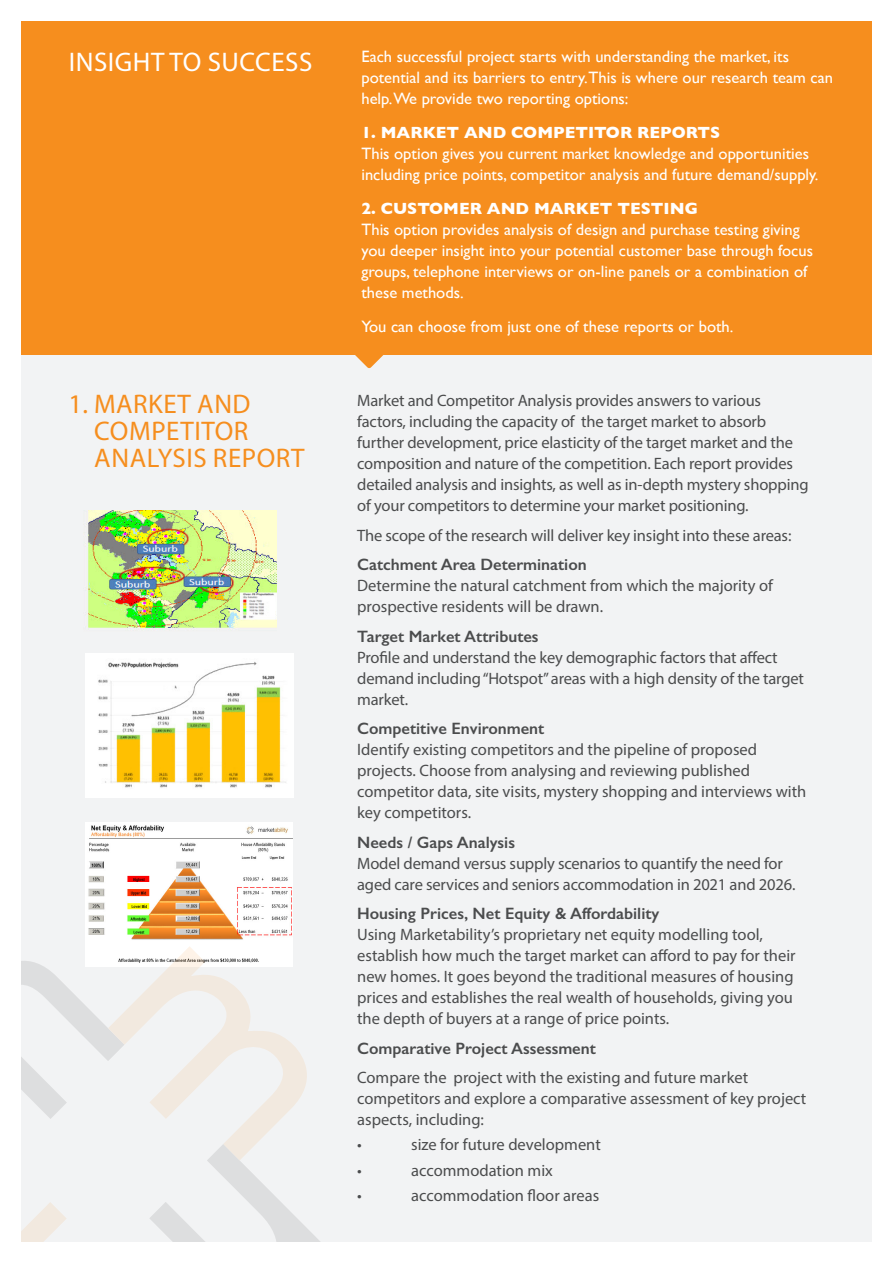
<style>
.page{position:relative;width:893px;height:1263px;background:#fff}
.page>*{position:absolute;margin:0;border:0;box-sizing:border-box;transform-origin:0 0}
.t1{font:27px/27px "Myriad Pro";letter-spacing:.02em;color:#f68e1e}
.t2{font:27px "Myriad Pro";letter-spacing:.02em;color:#fff}
.t3{font:16.5px/21px "Myriad Pro";letter-spacing:-.005em;color:#4b4c4d}
.t4{font:16.5px/21px "Gill Sans";color:#fff}
.t5{font:600 16.5px "Gill Sans";color:#4b4c4d}
.s1{font-weight:700}
.s2{font-family:"Gill Sans";font-weight:600}
</style>
<div class="page">
<div style="left:21px;top:347px;width:851px;height:895px;background:#f2f3f4"></div>
<div style="left:21px;top:21px;width:851px;height:333px;background:#f68e1e"></div>
<svg style="left:346px;top:354px;width:46px;height:14px"></svg>
<img style="left:86px;top:823px;width:207px;height:126px">
<svg style="left:21px;top:949px;width:299px;height:293px"></svg>
<svg style="left:108px;top:946px;width:211px;height:214px"></svg>
<img style="left:85px;top:653px;width:208px;height:145px">
<img style="left:85px;top:510px;width:192px;height:121px">
<h2 class="t2" style="left:69px;top:46px;width:245px">INSIGHT TO SUCCESS</h2>
<p class="t4" style="left:361px;top:46px;width:473px">Each successful project starts with understanding the market, its potential and its barriers to entry.This is where our research team can help.We provide two reporting options:</p>
<p class="t4" style="left:361px;top:122px;width:459px"><span class="s1">1. MARKET AND COMPETITOR REPORTS<br></span>This option gives you current market knowledge and opportunities including price points, competitor analysis and future demand/supply.</p>
<p class="t4" style="left:361px;top:198px;width:453px"><span class="s1">2. CUSTOMER AND MARKET TESTING<br></span>This option provides analysis of design and purchase testing giving you deeper insight into your potential customer base through focus groups, telephone interviews or on-line panels or a combination of these methods.</p>
<p class="t4" style="left:361px;top:315px;width:374px">You can choose from just one of these reports or both.</p>
<h2 class="t1" style="left:94px;top:389px;width:212px;text-indent:-26px">1. MARKET AND<br>COMPETITOR<br>ANALYSIS REPORT</h2>
<p class="t3" style="left:357px;top:390px;width:453px">Market and Competitor Analysis provides answers to various factors, including the capacity of the target market to absorb further development, price elasticity of the target market and the composition and nature of the competition. Each report provides detailed analysis and insights, as well as in-depth mystery shopping of your competitors to determine your market positioning.</p>
<p class="t3" style="left:357px;top:524px;width:436px">The scope of the research will deliver key insight into these areas:</p>
<p class="t3" style="left:357px;top:554px;width:417px"><span class="s2">Catchment Area Determination<br></span>Determine the natural catchment from which the majority of prospective residents will be drawn.</p>
<p class="t3" style="left:357px;top:625px;width:448px"><span class="s2">Target Market Attributes<br></span>Profile and understand the key demographic factors that affect demand including “Hotspot” areas with a high density of the target market.</p>
<p class="t3" style="left:357px;top:718px;width:451px"><span class="s2">Competitive Environment<br></span>Identify existing competitors and the pipeline of proposed projects. Choose from analysing and reviewing published competitor data, site visits, mystery shopping and interviews with key competitors.</p>
<p class="t3" style="left:357px;top:831px;width:440px"><span class="s2">Needs / Gaps Analysis<br></span>Model demand versus supply scenarios to quantify the need for aged care services and seniors accommodation in 2021 and 2026.</p>
<p class="t3" style="left:357px;top:903px;width:440px"><span class="s2">Housing Prices, Net Equity &amp; Affordability<br></span>Using Marketability’s proprietary net equity modelling tool, establish how much the target market can afford to pay for their new homes. It goes beyond the traditional measures of housing prices and establishes the real wealth of households, giving you the depth of buyers at a range of price points.</p>
<p class="t5" style="left:357px;top:1038px;width:240px">Comparative Project Assessment</p>
<p class="t3" style="left:357px;top:1067px;width:451px">Compare the project with the existing and future market competitors and explore a comparative assessment of key project aspects, including:</p>
<p class="t3" style="left:357px;top:1134px;width:6px">•</p>
<p class="t3" style="left:411px;top:1134px;width:191px">size for future development</p>
<p class="t3" style="left:357px;top:1159px;width:6px">•</p>
<p class="t3" style="left:411px;top:1159px;width:143px">accommodation mix</p>
<p class="t3" style="left:357px;top:1184px;width:6px">•</p>
<p class="t3" style="left:411px;top:1184px;width:189px">accommodation floor areas</p>
</div>
